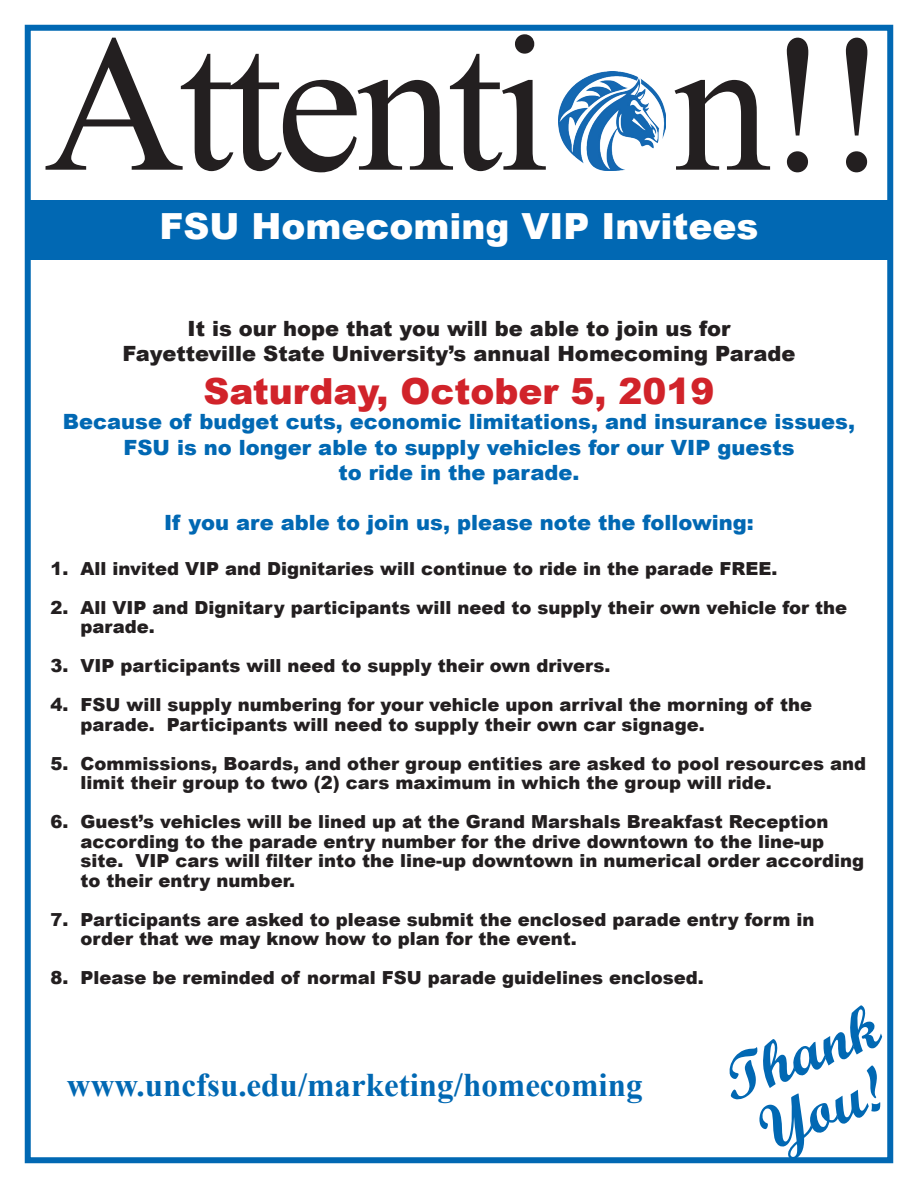
<style>
.page{position:relative;width:918px;height:1188px;background:#fff}
.page>*{position:absolute;margin:0;border:0;box-sizing:border-box;transform-origin:0 0}
.t1{font:195px "Times New Roman";letter-spacing:-.03em;color:#231f20}
.t2{font:63px "Script MT Bold";color:#0168b3}
.t3{font:900 36px "Arial";color:#fff}
.t4{font:900 36px "Arial";color:#d1232a}
.t5{font:700 33px "Times New Roman";color:#0168b3}
.t6{font:900 21px/25.2px "Arial";color:#0168b3;text-align:center}
.t7{font:900 21px "Arial";color:#231f20}
.t8{font:900 18px/19.5px "Arial";color:#231f20}
</style>
<div class="page">
<div style="left:28px;top:200px;width:863px;height:60px;background:#0168b3"></div>
<img style="left:558px;top:72px;width:108px;height:99px">
<div style="left:25px;top:25px;width:868px;height:1138px;border:6px solid #0168b3"></div>
<p class="t1" style="left:44px;top:-33px;width:847px">Attenti n!!</p>
<p class="t3" style="left:159px;top:200px;width:601px">FSU Homecoming VIP Invitees</p>
<p class="t7" style="left:188px;top:313px;width:544px">It is our hope that you will be able to join us for</p>
<p class="t7" style="left:122px;top:338px;width:675px">Fayetteville State University’s annual Homecoming Parade</p>
<p class="t4" style="left:203px;top:365px;width:513px">Saturday, October 5, 2019</p>
<p class="t6" style="left:63px;top:409px;width:794px">Because of budget cuts, economic limitations, and insurance issues,<br>FSU is no longer able to supply vehicles for our VIP guests</p>
<p class="t6" style="left:339px;top:459px;width:242px">to ride in the parade.</p>
<p class="t6" style="left:164px;top:509px;width:591px">If you are able to join us, please note the following:</p>
<p class="t8" style="left:51px;top:558px;width:728px">1. All invited VIP and Dignitaries will continue to ride in the parade FREE.</p>
<p class="t8" style="left:81px;top:597px;width:768px;text-indent:-30px">2. All VIP and Dignitary participants will need to supply their own vehicle for the parade.</p>
<p class="t8" style="left:51px;top:656px;width:561px">3. VIP participants will need to supply their own drivers.</p>
<p class="t8" style="left:51px;top:695px;width:763px">4. FSU will supply numbering for your vehicle upon arrival the morning of the</p>
<p class="t8" style="left:81px;top:714px;width:626px">parade. Participants will need to supply their own car signage.</p>
<p class="t8" style="left:81px;top:753px;width:787px;text-indent:-30px">5. Commissions, Boards, and other group entities are asked to pool resources and limit their group to two (2) cars maximum in which the group will ride.</p>
<p class="t8" style="left:51px;top:812px;width:779px">6. Guest’s vehicles will be lined up at the Grand Marshals Breakfast Reception</p>
<p class="t8" style="left:81px;top:831px;width:785px">according to the parade entry number for the drive downtown to the line-up site. VIP cars will filter into the line-up downtown in numerical order according to their entry number.</p>
<p class="t8" style="left:51px;top:909px;width:765px">7. Participants are asked to please submit the enclosed parade entry form in</p>
<p class="t8" style="left:81px;top:929px;width:498px">order that we may know how to plan for the event.</p>
<p class="t8" style="left:51px;top:968px;width:655px">8. Please be reminded of normal FSU parade guidelines enclosed.</p>
<p class="t2" style="left:710px;top:1046px;width:164px;rotate:-21deg">Thank</p>
<p class="t2" style="left:748px;top:1096px;width:130px;rotate:-21deg">You!</p>
<p class="t5" style="left:67px;top:1061px;width:577px">www.uncfsu.edu/marketing/homecoming</p>
</div>
